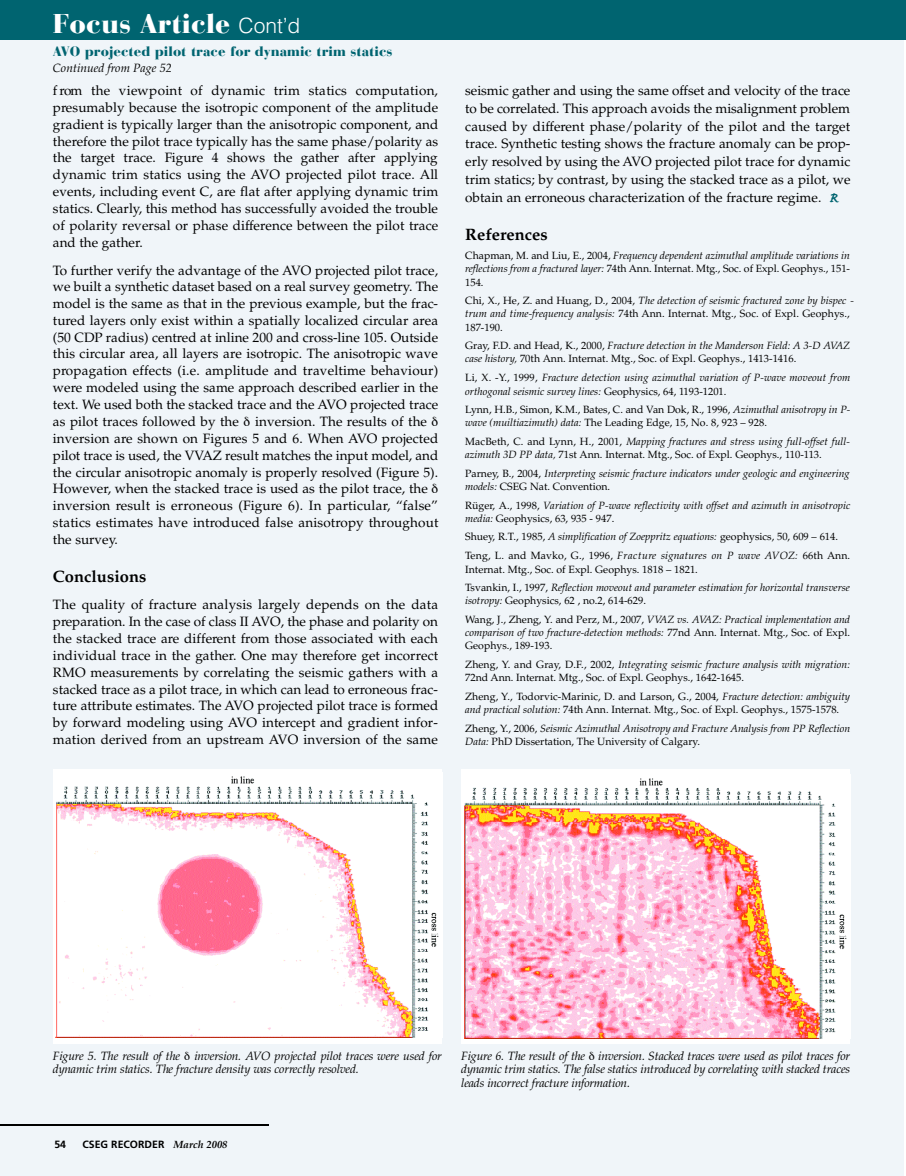
<style>
.page{position:relative;width:906px;height:1176px;background:#fff}
.page>*{position:absolute;margin:0;border:0;box-sizing:border-box;transform-origin:0 0}
.t1{font:900 27px "Bauer Bodoni";color:#fff}
.t2{font:700 16.5px "Palatino";color:#000}
.t3{font:13.5px/16.8px "Palatino";letter-spacing:.005em;color:#000;text-align:justify}
.t4{font:900 13.5px "Bauer Bodoni";color:#006470}
.t5{font:italic 12px/13.5px "Palatino";letter-spacing:-.015em;color:#000}
.t6{font:10.5px/13.4px "Palatino";color:#000}
.t7{font:italic 10.5px/13.4px "Palatino";color:#000}
.t8{font:700 10.5px "Frutiger";color:#000}
.s1{font-family:"Helvetica";font-weight:300;font-size:21px}
.s2{font-family:"Caflisch Script";font-weight:700;font-size:18px;color:#006470}
.s3{font-style:normal}
.s4{font-style:italic}
.s5{font-family:"Palatino";font-style:italic}
</style>
<div class="page">
<div style="left:0;top:0;width:903px;height:1175px;background:#f0f5f9"></div>
<hr style="left:0;top:1123px;width:269px;height:2px;background:#000">
<div style="left:0;top:0;width:905px;height:39px;background:#006470"></div>
<div style="left:53px;top:768px;width:388px;height:275px;background:#fff"></div>
<img style="left:56px;top:772px;width:386px;height:265px">
<div style="left:461px;top:768px;width:388px;height:275px;background:#fff"></div>
<img style="left:464px;top:774px;width:386px;height:264px">
<h1 class="t1" style="left:53px;top:13px;width:249px">Focus Article <span class="s1">Cont’d</span></h1>
<p class="t4" style="left:53px;top:46px;width:341px">AVO projected pilot trace for dynamic trim statics</p>
<p class="t5" style="left:53px;top:63px;width:120px">Continued from Page 52</p>
<p class="t3" style="left:53px;top:84px;width:387px">f rom the viewpoint of dynamic trim statics computation, presumably because the isotropic component of the amplitude gradient is typically larger than the anisotropic component, and therefore the pilot trace typically has the same phase/polarity as the target trace. Figure 4 shows the gather after applying dynamic trim statics using the AVO projected pilot trace. All events, including event C, are flat after applying dynamic trim statics. Clearly, this method has successfully avoided the trouble of polarity reversal or phase difference between the pilot trace and the gather.</p>
<p class="t3" style="left:53px;top:263px;width:387px;text-align:left">To further verify the advantage of the AVO projected pilot trace, we built a synthetic dataset based on a real survey geometry. The model is the same as that in the previous example, but the frac&shy;tured layers only exist within a spatially localized circular area (50 CDP radius) centred at inline 200 and cross-line 105. Outside this circular area, all layers are isotropic. The anisotropic wave propagation effects (i.e. amplitude and traveltime behaviour) were modeled using the same approach described earlier in the text. We used both the stacked trace and the AVO projected trace as pilot traces followed by the inversion. The results of the inversion are shown on Figures 5 and 6. When AVO projected pilot trace is used, the VVAZ result matches the input model, and the circular anisotropic anomaly is properly resolved (Figure 5).<br>However, when the stacked trace is used as the pilot trace, the inversion result is erroneous (Figure 6). In particular, “false” statics estimates have introduced false anisotropy throughout the survey.</p>
<p class="t2" style="left:53px;top:569px;width:95px">Conclusions</p>
<p class="t3" style="left:53px;top:597px;width:387px">The quality of fracture analysis largely depends on the data preparation. In the case of class II AVO, the phase and polarity on the stacked trace are different from those associated with each individual trace in the gather. One may therefore get incorrect RMO measurements by correlating the seismic gathers with a stacked trace as a pilot trace, in which can lead to erroneous frac&shy;ture attribute estimates. The AVO projected pilot trace is formed by forward modeling using AVO intercept and gradient infor&shy;mation derived from an upstream AVO inversion of the same</p>
<p class="t3" style="left:465px;top:83px;width:386px;line-height:17.7px">seismic gather and using the same offset and velocity of the trace to be correlated. This approach avoids the misalignment problem caused by different phase/polarity of the pilot and the target trace. Synthetic testing shows the fracture anomaly can be prop&shy;erly resolved by using the AVO projected pilot trace for dynamic trim statics; by contrast, by using the stacked trace as a pilot, we obtain an erroneous characterization of the fracture regime. <span class="s2">R</span></p>
<p class="t2" style="left:465px;top:228px;width:84px">References</p>
<p class="t7" style="left:465px;top:250px;width:386px;text-align:justify"><span class="s3">Chapman, M. and Liu, E., 2004,</span> Frequency dependent azimuthal amplitude variations in reflections from a fractured layer: <span class="s3">74th Ann. Internat. Mtg., Soc. of Expl. Geophys., 151- 154.</span></p>
<p class="t6" style="left:465px;top:295px;width:390px">Chi, X., He, Z. and Huang, D., 2004, <span class="s4">The detection of seismic fractured zone by bispec - trum and time-frequency analysis:</span> 74th Ann. Internat. Mtg., Soc. of Expl. Geophys.,<br>187-190.</p>
<p class="t6" style="left:465px;top:340px;width:386px">Gray, F.D. and Head, K., 2000, <span class="s4">Fracture detection in the Manderson Field: A 3-D AVAZ case history,</span> 70th Ann. Internat. Mtg., Soc. of Expl. Geophys., 1413-1416.</p>
<p class="t7" style="left:465px;top:372px;width:386px"><span class="s3">Li, X. -Y., 1999,</span> Fracture detection using azimuthal variation of P-wave moveout from orthogonal seismic survey lines: <span class="s3">Geophysics, 64, 1193-1201.</span></p>
<p class="t6" style="left:465px;top:404px;width:386px">Lynn, H.B., Simon, K.M., Bates, C. and Van Dok, R., 1996, <span class="s4">Azimuthal anisotropy in P&shy;wave (muiltiazimuth) data:</span> The Leading Edge, 15, No. 8, 923 – 928.</p>
<p class="t6" style="left:465px;top:436px;width:386px">MacBeth, C. and Lynn, H., 2001, <span class="s4">Mapping fractures and stress using full-offset full&shy;azimuth 3D PP data,</span> 71st Ann. Internat. Mtg., Soc. of Expl. Geophys., 110-113.</p>
<p class="t7" style="left:465px;top:467px;width:386px"><span class="s3">Parney, B., 2004,</span> Interpreting seismic fracture indicators under geologic and engineering models: <span class="s3">CSEG Nat. Convention.</span></p>
<p class="t7" style="left:465px;top:499px;width:386px"><span class="s3">Rüger, A., 1998,</span> Variation of P-wave reflectivity with offset and azimuth in anisotropic media: <span class="s3">Geophysics, 63, 935 - 947.</span></p>
<p class="t6" style="left:465px;top:528px;width:386px;line-height:18.8px">Shuey, R.T., 1985, <span class="s4">A simplification of Zoeppritz equations:</span> geophysics, 50, 609 – 614.<br>Teng, L. and Mavko, G., 1996, <span class="s4">Fracture signatures on P wave AVOZ:</span> 66th Ann.</p>
<p class="t7" style="left:465px;top:561px;width:386px;line-height:18.3px"><span class="s3">Internat. Mtg., Soc. of Expl. Geophys. 1818 – 1821.<br>Tsvankin, I., 1997,</span> Reflection moveout and parameter estimation for horizontal transverse</p>
<p class="t6" style="left:465px;top:592px;width:386px;line-height:18.8px"><span class="s4">isotropy:</span> Geophysics, 62 , no.2, 614-629.<br>Wang, J., Zheng, Y. and Perz, M., 2007, <span class="s4">VVAZ vs. AVAZ: Practical implementation and</span></p>
<p class="t6" style="left:465px;top:627px;width:386px;line-height:12.9px"><span class="s4">comparison of two fracture-detection methods:</span> 77nd Ann. Internat. Mtg., Soc. of Expl.<br>Geophys., 189-193.</p>
<p class="t6" style="left:465px;top:658px;width:386px">Zheng, Y. and Gray, D.F., 2002, <span class="s4">Integrating seismic fracture analysis with migration:<br></span>72nd Ann. Internat. Mtg., Soc. of Expl. Geophys., 1642-1645.</p>
<p class="t6" style="left:465px;top:691px;width:386px;line-height:12.9px">Zheng, Y., Todorvic-Marinic, D. and Larson, G., 2004, <span class="s4">Fracture detection: ambiguity and practical solution:</span> 74th Ann. Internat. Mtg., Soc. of Expl. Geophys., 1575-1578.</p>
<p class="t7" style="left:465px;top:722px;width:386px"><span class="s3">Zheng, Y., 2006,</span> Seismic Azimuthal Anisotropy and Fracture Analysis from PP Reflection<br>Data: <span class="s3">PhD Dissertation, The University of Calgary.</span></p>
<p class="t5" style="left:53px;top:1049px;width:390px">F ig u re 5. The result of the inversion. AVO projected pilot traces were used for dynamic trim statics. The fracture density was correctly re s o lv e d .</p>
<p class="t5" style="left:461px;top:1049px;width:390px;text-align:justify">F ig u re 6. The result of the inversion. Stacked traces were used as pilot traces for dynamic trim statics. The false statics introduced by correlating with stacked traces leads incorrect fracture information.</p>
<p class="t8" style="left:54px;top:1139px;width:13px">54</p>
<p class="t8" style="left:82px;top:1139px;width:146px">CSEG RECORDER <span class="s5">March 2008</span></p>
</div>
